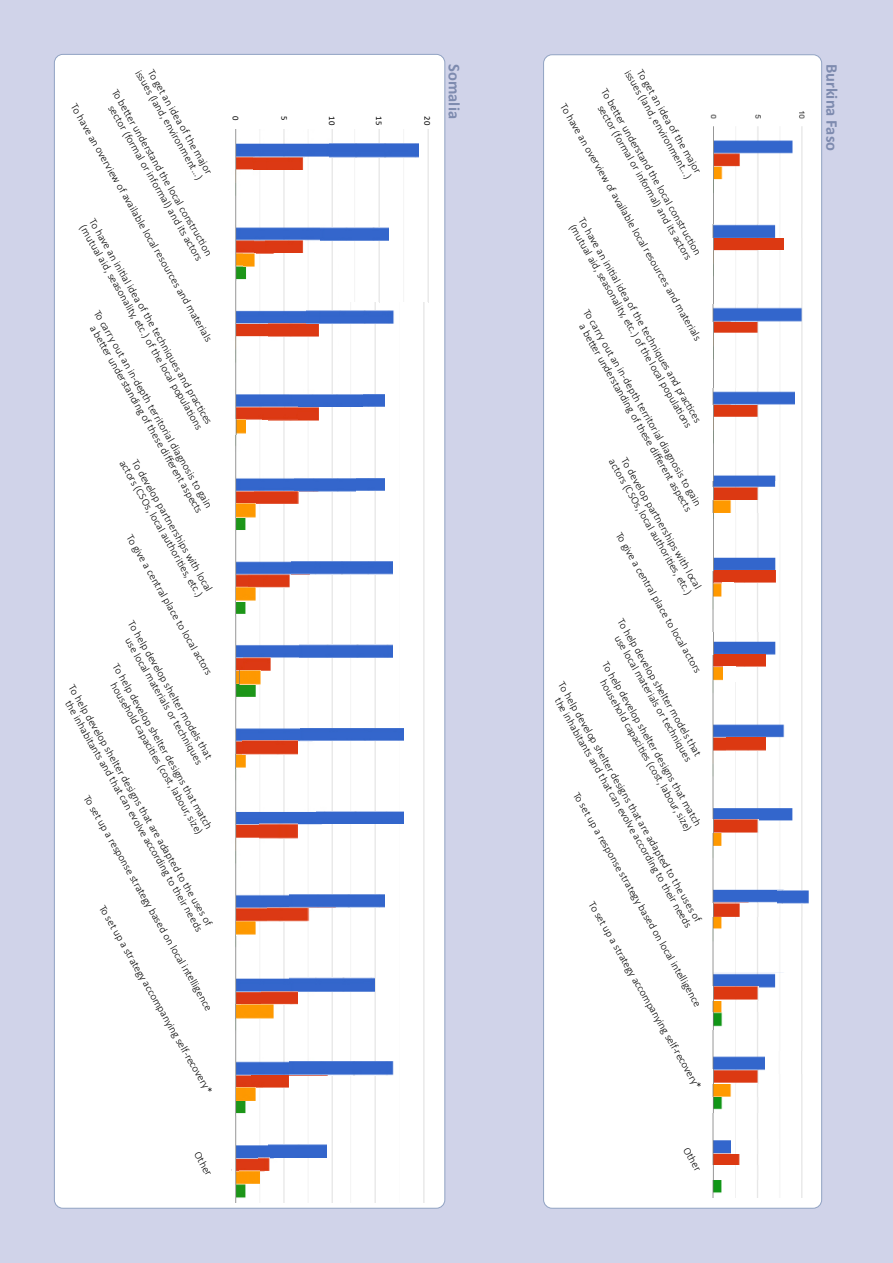
<style>
.page{position:relative;width:893px;height:1263px;background:#d0d3e9}
.page>*{position:absolute;margin:0;border:0;box-sizing:border-box;transform-origin:0 0}
.t1{font:700 16.5px "Calibri";color:#7e8baf}
.t2{font:300 10.95px/10.9px "Calibri";color:#000;text-align:right}
.t3{font:8.7px "Calibri";color:#000}
</style>
<div class="page">
<div style="left:544px;top:55px;width:278px;height:1153px;background:#fff;border-radius:9px"></div>
<div style="left:54px;top:54px;width:391px;height:1154px;background:#fff;border-radius:9px"></div>
<img style="left:710px;top:111px;width:95px;height:739px">
<img style="left:710px;top:405px;width:95px;height:30px">
<img style="left:742px;top:238px;width:42px;height:12px">
<img style="left:712px;top:850px;width:97px;height:347px">
<img style="left:731px;top:1140px;width:78px;height:13px">
<img style="left:712px;top:1166px;width:97px;height:13px">
<img style="left:766px;top:1051px;width:43px;height:22px">
<img style="left:712px;top:1013px;width:97px;height:17px">
<img style="left:712px;top:1083px;width:97px;height:30px">
<img style="left:712px;top:903px;width:97px;height:14px">
<img style="left:777px;top:891px;width:32px;height:12px">
<img style="left:726px;top:737px;width:40px;height:13px">
<img style="left:710px;top:388px;width:85px;height:17px">
<img style="left:712px;top:973px;width:97px;height:14px">
<img style="left:710px;top:487px;width:48px;height:13px">
<img style="left:712px;top:987px;width:46px;height:13px">
<img style="left:712px;top:1070px;width:46px;height:13px">
<img style="left:710px;top:819px;width:48px;height:13px">
<img style="left:710px;top:514px;width:95px;height:56px">
<img style="left:710px;top:632px;width:95px;height:22px">
<img style="left:714px;top:570px;width:61px;height:13px">
<img style="left:714px;top:654px;width:52px;height:12px">
<div style="left:723px;top:583px;width:11px;height:14px;background:#fff"></div>
<div style="left:723px;top:666px;width:12px;height:16px;background:#fff"></div>
<img style="left:235px;top:129px;width:103px;height:1074px">
<img style="left:268px;top:324px;width:50px;height:13px">
<img style="left:297px;top:407px;width:21px;height:13px">
<img style="left:235px;top:267px;width:17px;height:14px">
<img style="left:235px;top:684px;width:9px;height:15px">
<img style="left:244px;top:684px;width:12px;height:15px">
<img style="left:235px;top:601px;width:17px;height:14px">
<img style="left:235px;top:1101px;width:17px;height:14px">
<img style="left:255px;top:241px;width:11px;height:12px">
<img style="left:266px;top:157px;width:38px;height:13px">
<img style="left:266px;top:241px;width:38px;height:12px">
<svg style="left:254px;top:157px;width:12px;height:13px"></svg>
<img style="left:355px;top:129px;width:28px;height:174px">
<img style="left:404px;top:129px;width:25px;height:174px">
<img style="left:350px;top:303px;width:28px;height:900px">
<img style="left:321px;top:227px;width:68px;height:14px">
<img style="left:363px;top:394px;width:21px;height:13px">
<img style="left:355px;top:479px;width:29px;height:12px">
<img style="left:318px;top:311px;width:76px;height:13px">
<svg style="left:306px;top:311px;width:12px;height:13px"></svg>
<img style="left:290px;top:394px;width:73px;height:13px">
<img style="left:263px;top:407px;width:34px;height:13px">
<img style="left:295px;top:478px;width:60px;height:13px">
<img style="left:271px;top:491px;width:27px;height:13px">
<img style="left:254px;top:491px;width:17px;height:13px">
<img style="left:291px;top:561px;width:102px;height:13px">
<img style="left:249px;top:574px;width:40px;height:14px">
<img style="left:243px;top:657px;width:27px;height:14px">
<img style="left:235px;top:420px;width:11px;height:14px">
<svg style="left:235px;top:755px;width:12px;height:13px"></svg>
<img style="left:299px;top:645px;width:94px;height:13px">
<img style="left:290px;top:978px;width:84px;height:13px">
<img style="left:261px;top:991px;width:37px;height:14px">
<img style="left:268px;top:907px;width:41px;height:14px">
<img style="left:289px;top:894px;width:95px;height:13px">
<img style="left:268px;top:1145px;width:59px;height:13px">
<svg style="left:240px;top:1158px;width:29px;height:26px"></svg>
<img style="left:251px;top:1075px;width:37px;height:12px">
<img style="left:290px;top:1061px;width:103px;height:14px">
<img style="left:316px;top:812px;width:88px;height:12px">
<img style="left:259px;top:824px;width:39px;height:14px">
<img style="left:300px;top:728px;width:104px;height:13px">
<img style="left:242px;top:741px;width:56px;height:13px">
<img style="left:236px;top:504px;width:20px;height:14px">
<img style="left:236px;top:587px;width:20px;height:14px">
<img style="left:236px;top:921px;width:20px;height:14px">
<img style="left:236px;top:1088px;width:20px;height:13px">
<svg style="left:235px;top:1005px;width:6px;height:13px"></svg>
<img style="left:241px;top:1004px;width:33px;height:14px">
<svg style="left:240px;top:671px;width:20px;height:13px"></svg>
<img style="left:329px;top:143px;width:29px;height:14px">
<img style="left:358px;top:143px;width:61px;height:14px">
<svg style="left:243px;top:254px;width:12px;height:12px"></svg>
<p class="t2" style="left:155px;top:68px;width:120px;rotate:60deg">To get an idea of the major</p>
<p class="t2" style="left:143px;top:68px;width:126px;rotate:60deg">issues (land, environment...)</p>
<p class="t2" style="left:119px;top:87px;width:192px;rotate:60deg">To bett er understand the local constructi on</p>
<p class="t2" style="left:78px;top:102px;width:274px;rotate:60deg">To have an overview of available local resources and materials</p>
<p class="t2" style="left:116px;top:103px;width:180px;rotate:60deg">sector (formal or informal) and its actors</p>
<p class="t2" style="left:97px;top:216px;width:237px;text-align:left;rotate:60deg">To have an initi al idea of the techniques and practi ces (mutual aid, seasonality, etc.) of the local populati ons</p>
<p class="t2" style="left:101px;top:308px;width:228px;rotate:60deg">To carry out an in-depth territorial diagnosis to gain a bett er understanding of these diff erent aspects</p>
<p class="t2" style="left:139px;top:457px;width:152px;rotate:60deg">To develop partnerships with local</p>
<p class="t2" style="left:127px;top:458px;width:157px;rotate:60deg">actors (CSOs, local authoriti es, etc.)</p>
<p class="t2" style="left:134px;top:532px;width:162px;rotate:60deg">To give a central place to local actors</p>
<p class="t2" style="left:136px;top:618px;width:159px;rotate:60deg">To help develop shelter models that use local materials or techniques</p>
<p class="t2" style="left:120px;top:662px;width:190px;rotate:60deg">To help develop shelter designs that match</p>
<p class="t2" style="left:118px;top:680px;width:175px;rotate:60deg">household capaciti es (cost, labour, size)</p>
<p class="t2" style="left:76px;top:682px;width:278px;rotate:60deg">To help develop shelter designs that are adapted to the uses of</p>
<p class="t2" style="left:73px;top:698px;width:266px;rotate:60deg">the inhabitants and that can evolve according to their needs</p>
<p class="t2" style="left:91px;top:793px;width:248px;rotate:60deg">To set up a response strategy based on local intelligence</p>
<p class="t2" style="left:107px;top:903px;width:217px;rotate:60deg">To set up a strategy accompanying self-recovery*</p>
<p class="t3" style="left:242px;top:116px;width:6px;rotate:90deg">0</p>
<p class="t3" style="left:290px;top:116px;width:6px;rotate:90deg">5</p>
<p class="t3" style="left:338px;top:116px;width:10px;rotate:90deg">10</p>
<p class="t3" style="left:385px;top:116px;width:10px;rotate:90deg">15</p>
<p class="t3" style="left:433px;top:116px;width:10px;rotate:90deg">20</p>
<p class="t1" style="left:464px;top:64px;width:56px;rotate:90deg">Somalia</p>
<p class="t1" style="left:842px;top:64px;width:89px;rotate:90deg">Burkina Faso</p>
<p class="t2" style="left:645px;top:68px;width:119px;rotate:60deg">To get an idea of the major</p>
<p class="t2" style="left:632px;top:68px;width:125px;rotate:60deg">issues (land, environment...)</p>
<p class="t2" style="left:609px;top:87px;width:191px;rotate:60deg">To bett er understand the local constructi on</p>
<p class="t2" style="left:568px;top:102px;width:273px;rotate:60deg">To have an overview of available local resources and materials</p>
<p class="t2" style="left:605px;top:103px;width:179px;rotate:60deg">sector (formal or informal) and its actors</p>
<p class="t2" style="left:586px;top:216px;width:236px;text-align:left;rotate:60deg">To have an initi al idea of the techniques and practi ces (mutual aid, seasonality, etc.) of the local populati ons</p>
<p class="t2" style="left:591px;top:307px;width:227px;rotate:60deg">To carry out an in-depth territorial diagnosis to gain a bett er understanding of these diff erent aspects</p>
<p class="t2" style="left:629px;top:456px;width:151px;rotate:60deg">To develop partnerships with local</p>
<p class="t2" style="left:617px;top:457px;width:157px;rotate:60deg">actors (CSOs, local authoriti es, etc.)</p>
<p class="t2" style="left:623px;top:530px;width:162px;rotate:60deg">To give a central place to local actors</p>
<p class="t2" style="left:625px;top:616px;width:159px;rotate:60deg">To help develop shelter models that use local materials or techniques</p>
<p class="t2" style="left:610px;top:659px;width:189px;rotate:60deg">To help develop shelter designs that match</p>
<p class="t2" style="left:608px;top:678px;width:174px;rotate:60deg">household capaciti es (cost, labour, size)</p>
<p class="t2" style="left:566px;top:680px;width:277px;rotate:60deg">To help develop shelter designs that are adapted to the uses of</p>
<p class="t2" style="left:562px;top:696px;width:265px;rotate:60deg">the inhabitants and that can evolve according to their needs</p>
<p class="t2" style="left:581px;top:790px;width:247px;rotate:60deg">To set up a response strategy based on local intelligence</p>
<p class="t2" style="left:596px;top:899px;width:216px;rotate:60deg">To set up a strategy accompanying self-recovery*</p>
<p class="t2" style="left:202px;top:1149px;width:27px;rotate:60deg">Other</p>
<p class="t2" style="left:691px;top:1145px;width:27px;rotate:60deg">Other</p>
</div>
